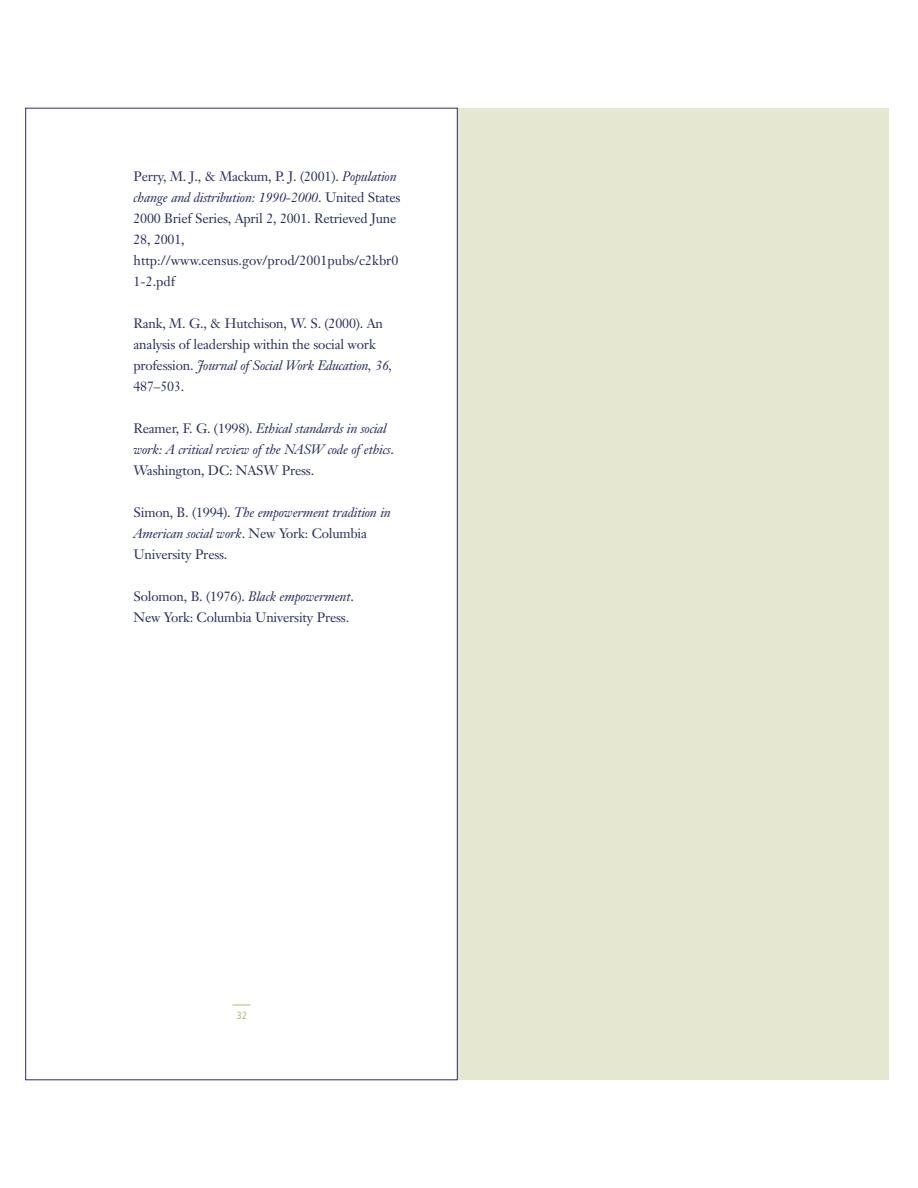
<style>
.page{position:relative;width:918px;height:1188px;background:#fff}
.page>*{position:absolute;margin:0;border:0;box-sizing:border-box;transform-origin:0 0}
.t1{font:13.5px/21px "Janson Text";letter-spacing:-.015em;color:#292e63}
.t2{font:italic 13.5px/21px "Janson Text";letter-spacing:-.015em;color:#292e63}
.t3{font:condensed 10.5px "Frutiger";color:#b5b87d}
.s1{font-style:italic}
.s2{font-style:normal}
</style>
<div class="page">
<div style="left:458px;top:108px;width:432px;height:972px;background:#e5e7d1"></div>
<svg style="left:232px;top:1005px;width:18px;height:1px"></svg>
<p class="t1" style="left:134px;top:167px;width:269px">Perry, M. J., &amp; Mackum, P. J. (2001). <span class="s1">Population change and distribution: 1990-2000</span>. United States 2000 Brief Series, April 2, 2001. Retrieved June 28, 2001, http://www.census.gov/prod/2001pubs/c2kbr0<br>1-2.pdf</p>
<p class="t1" style="left:134px;top:314px;width:260px">Rank, M. G., &amp; Hutchison, W. S. (2000). An analysis of leadership within the social work profession. <span class="s1">Journal of Social Work Education, 36, </span>487–503.</p>
<p class="t2" style="left:134px;top:420px;width:262px"><span class="s2">Reamer, F. G. (1998).</span> Ethical standards in social work: A critical review of the NASW code of ethics<span class="s2">.<br>Washington, DC: NASW Press.</span></p>
<p class="t1" style="left:134px;top:503px;width:259px">Simon, B. (1994). <span class="s1">The empowerment tradition in<br>American social work</span>. New York: Columbia<br>University Press.</p>
<p class="t1" style="left:133px;top:587px;width:222px">Solomon, B. (1976). <span class="s1">Black empowerment</span>.<br>New York: Columbia University Press.</p>
<p class="t3" style="left:237px;top:1011px;width:12px">32</p>
</div>
